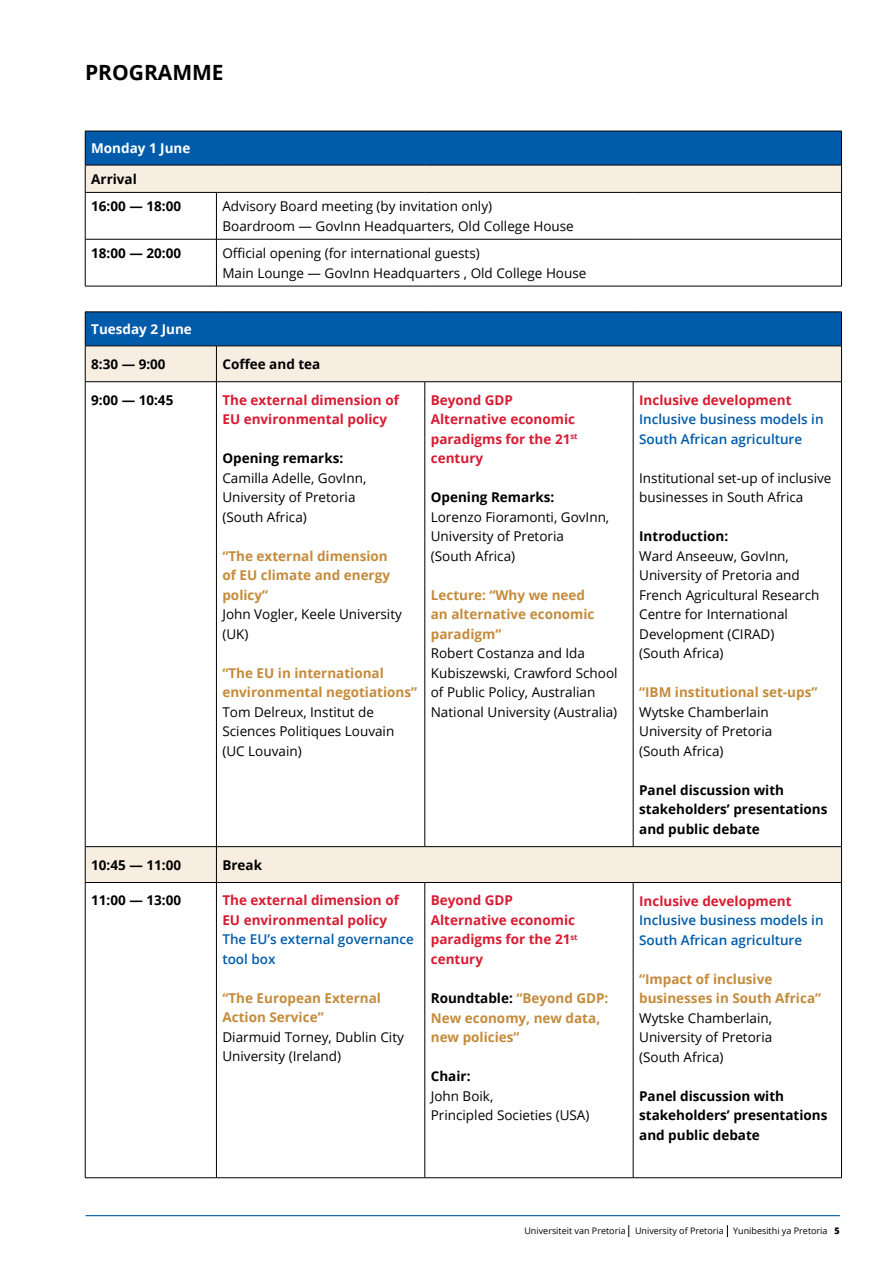
<style>
.page{position:relative;width:893px;height:1263px;background:#fff}
.page>*{position:absolute;margin:0;border:0;box-sizing:border-box;transform-origin:0 0}
.t1{font:700 21px "Open Sans";color:#000}
.t2{font:13.5px/19.5px "Open Sans";color:#000}
.t3{font:700 13.5px/19.5px "Open Sans";color:#c48b3b}
.t4{font:700 13.5px/19.5px "Open Sans";color:#000}
.t5{font:700 13.5px/19.5px "Open Sans";color:#d71c33}
.t6{font:600 13.5px/19.5px "Open Sans";color:#005baa}
.t7{font:700 13.5px "Open Sans";color:#fff}
.t8{font:9px "Open Sans";color:#000}
.s1{color:#000}
.s2{font-weight:800}
</style>
<div class="page">
<hr style="left:86px;top:1215px;width:754px;height:1px;background:#005baa">
<svg style="left:628px;top:1225px;width:1px;height:12px"></svg>
<svg style="left:727px;top:1225px;width:1px;height:12px"></svg>
<div style="left:86px;top:132px;width:755px;height:33px;background:#005baa"></div>
<svg style="left:85px;top:166px;width:756px;height:716px"></svg>
<hr style="left:85px;top:131px;width:131px;height:1px;background:#000">
<hr style="left:85px;top:131px;width:1px;height:34px;background:#000">
<hr style="left:216px;top:131px;width:209px;height:1px;background:#000">
<hr style="left:425px;top:131px;width:208px;height:1px;background:#000">
<hr style="left:633px;top:131px;width:209px;height:1px;background:#000">
<hr style="left:841px;top:131px;width:1px;height:34px;background:#000">
<hr style="left:85px;top:165px;width:131px;height:1px;background:#000">
<svg style="left:85px;top:165px;width:1px;height:27px"></svg>
<hr style="left:216px;top:165px;width:209px;height:1px;background:#000">
<hr style="left:425px;top:165px;width:208px;height:1px;background:#000">
<hr style="left:633px;top:165px;width:209px;height:1px;background:#000">
<svg style="left:841px;top:165px;width:1px;height:27px"></svg>
<hr style="left:85px;top:192px;width:131px;height:1px;background:#000">
<hr style="left:85px;top:193px;width:1px;height:46px;background:#000">
<hr style="left:216px;top:192px;width:209px;height:1px;background:#000">
<hr style="left:216px;top:193px;width:1px;height:46px;background:#000">
<hr style="left:425px;top:192px;width:208px;height:1px;background:#000">
<hr style="left:633px;top:192px;width:209px;height:1px;background:#000">
<hr style="left:841px;top:193px;width:1px;height:46px;background:#000">
<hr style="left:85px;top:239px;width:131px;height:1px;background:#000">
<hr style="left:85px;top:239px;width:1px;height:47px;background:#000">
<hr style="left:216px;top:239px;width:209px;height:1px;background:#000">
<hr style="left:216px;top:239px;width:1px;height:47px;background:#000">
<hr style="left:425px;top:239px;width:208px;height:1px;background:#000">
<hr style="left:633px;top:239px;width:209px;height:1px;background:#000">
<hr style="left:841px;top:239px;width:1px;height:47px;background:#000">
<hr style="left:85px;top:286px;width:131px;height:1px;background:#000">
<hr style="left:216px;top:286px;width:209px;height:1px;background:#000">
<hr style="left:425px;top:286px;width:208px;height:1px;background:#000">
<hr style="left:633px;top:286px;width:209px;height:1px;background:#000">
<hr style="left:85px;top:312px;width:131px;height:1px;background:#000">
<hr style="left:85px;top:312px;width:1px;height:34px;background:#000">
<hr style="left:216px;top:312px;width:209px;height:1px;background:#000">
<hr style="left:425px;top:312px;width:208px;height:1px;background:#000">
<hr style="left:633px;top:312px;width:209px;height:1px;background:#000">
<hr style="left:841px;top:312px;width:1px;height:34px;background:#000">
<hr style="left:85px;top:382px;width:1px;height:464px;background:#000">
<hr style="left:216px;top:382px;width:1px;height:464px;background:#000">
<hr style="left:425px;top:382px;width:1px;height:464px;background:#000">
<hr style="left:633px;top:382px;width:1px;height:464px;background:#000">
<hr style="left:841px;top:382px;width:1px;height:464px;background:#000">
<hr style="left:85px;top:883px;width:1px;height:294px;background:#000">
<hr style="left:216px;top:883px;width:1px;height:294px;background:#000">
<hr style="left:425px;top:883px;width:1px;height:294px;background:#000">
<hr style="left:633px;top:883px;width:1px;height:294px;background:#000">
<hr style="left:841px;top:883px;width:1px;height:294px;background:#000">
<hr style="left:85px;top:1177px;width:131px;height:1px;background:#000">
<hr style="left:216px;top:1177px;width:209px;height:1px;background:#000">
<hr style="left:425px;top:1177px;width:208px;height:1px;background:#000">
<hr style="left:633px;top:1177px;width:209px;height:1px;background:#000">
<hr style="left:85px;top:346px;width:131px;height:1px;background:#000">
<hr style="left:85px;top:346px;width:1px;height:36px;background:#000">
<hr style="left:85px;top:381px;width:131px;height:1px;background:#000">
<hr style="left:216px;top:346px;width:209px;height:1px;background:#000">
<hr style="left:216px;top:346px;width:1px;height:36px;background:#000">
<hr style="left:425px;top:346px;width:208px;height:1px;background:#000">
<hr style="left:633px;top:346px;width:209px;height:1px;background:#000">
<hr style="left:841px;top:346px;width:1px;height:36px;background:#000">
<hr style="left:216px;top:381px;width:209px;height:1px;background:#000">
<hr style="left:425px;top:381px;width:208px;height:1px;background:#000">
<hr style="left:633px;top:381px;width:209px;height:1px;background:#000">
<hr style="left:85px;top:846px;width:131px;height:1px;background:#000">
<hr style="left:85px;top:847px;width:1px;height:35px;background:#000">
<hr style="left:85px;top:882px;width:131px;height:1px;background:#000">
<hr style="left:216px;top:846px;width:209px;height:1px;background:#000">
<hr style="left:216px;top:847px;width:1px;height:35px;background:#000">
<hr style="left:425px;top:846px;width:208px;height:1px;background:#000">
<hr style="left:633px;top:846px;width:209px;height:1px;background:#000">
<hr style="left:841px;top:847px;width:1px;height:35px;background:#000">
<hr style="left:216px;top:882px;width:209px;height:1px;background:#000">
<hr style="left:425px;top:882px;width:208px;height:1px;background:#000">
<hr style="left:633px;top:882px;width:209px;height:1px;background:#000">
<h1 class="t1" style="left:85px;top:57px;width:140px">PROGRAMME</h1>
<p class="t7" style="left:91px;top:139px;width:101px">Monday 1 June</p>
<p class="t4" style="left:91px;top:165px;width:91px;line-height:27.3px">Arrival<br>16:00 — 18:00</p>
<p class="t2" style="left:222px;top:196px;width:353px">Advisory Board meeting (by invitation only)<br>Boardroom — GovInn Headquarters, Old College House</p>
<p class="t4" style="left:91px;top:243px;width:91px">18:00 — 20:00</p>
<p class="t2" style="left:222px;top:243px;width:365px">Official opening (for international guests)<br>Main Lounge — GovInn Headquarters , Old College House</p>
<p class="t7" style="left:91px;top:320px;width:102px">Tuesday 2 June</p>
<p class="t4" style="left:91px;top:354px;width:76px">8:30 — 9:00</p>
<p class="t4" style="left:222px;top:354px;width:99px">Coffee and tea</p>
<p class="t4" style="left:91px;top:390px;width:84px">9:00 — 10:45</p>
<p class="t5" style="left:222px;top:390px;width:178px">The external dimension of<br>EU environmental policy</p>
<p class="t4" style="left:222px;top:448px;width:122px">Opening remarks:</p>
<p class="t2" style="left:222px;top:468px;width:145px">Camilla Adelle, GovInn,<br>University of Pretoria (South Africa)</p>
<p class="t3" style="left:222px;top:546px;width:169px">“The external dimension of EU climate and energy policy”</p>
<p class="t2" style="left:222px;top:604px;width:181px">John Vogler, Keele University (UK)</p>
<p class="t3" style="left:222px;top:663px;width:196px">“The EU in international environmental negotiations”</p>
<p class="t2" style="left:222px;top:702px;width:173px">Tom Delreux, Institut de<br>Sciences Politiques Louvain (UC Louvain)</p>
<p class="t5" style="left:431px;top:390px;width:148px">Beyond GDP<br>Alternative economic paradigms for the 21<sup>st </sup>century</p>
<p class="t4" style="left:431px;top:487px;width:125px">Opening Remarks:</p>
<p class="t2" style="left:431px;top:507px;width:180px">Lorenzo Fioramonti, GovInn,<br>University of Pretoria<br>(South Africa)</p>
<p class="t3" style="left:431px;top:585px;width:165px">Lecture: “Why we need an alternative economic paradigm”</p>
<p class="t2" style="left:431px;top:643px;width:188px">Robert Costanza and Ida<br>Kubiszewski, Crawford School of Public Policy, Australian<br>National University (Australia)</p>
<p class="t4" style="left:91px;top:854px;width:91px">10:45 — 11:00</p>
<p class="t4" style="left:222px;top:854px;width:41px">Break</p>
<p class="t4" style="left:91px;top:890px;width:91px">11:00 — 13:00</p>
<p class="t5" style="left:222px;top:890px;width:178px">The external dimension of<br>EU environmental policy</p>
<p class="t6" style="left:222px;top:929px;width:193px">The EU’s external governance tool box</p>
<p class="t3" style="left:222px;top:988px;width:160px">“The European External<br>Action Service”</p>
<p class="t2" style="left:222px;top:1027px;width:183px">Diarmuid Torney, Dublin City<br>University (Ireland)</p>
<p class="t5" style="left:431px;top:890px;width:148px">Beyond GDP<br>Alternative economic paradigms for the 21<sup>st </sup>century</p>
<p class="t3" style="left:431px;top:988px;width:179px"><span class="s1">Roundtable:</span> “Beyond GDP:<br>New economy, new data, new policies”</p>
<p class="t4" style="left:431px;top:1066px;width:41px">Chair:</p>
<p class="t2" style="left:431px;top:1085px;width:160px">John Boik,<br>Principled Societies (USA)</p>
<p class="t5" style="left:639px;top:390px;width:154px">Inclusive development</p>
<p class="t6" style="left:639px;top:409px;width:186px">Inclusive business models in<br>South African agriculture</p>
<p class="t2" style="left:639px;top:468px;width:194px">Institutional set-up of inclusive businesses in South Africa</p>
<p class="t4" style="left:639px;top:526px;width:91px">Introduction:</p>
<p class="t2" style="left:639px;top:546px;width:182px">Ward Anseeuw, GovInn,<br>University of Pretoria and<br>French Agricultural Research<br>Centre for International<br>Development (CIRAD)<br>(South Africa)</p>
<p class="t3" style="left:639px;top:682px;width:180px">“IBM institutional set-ups”</p>
<p class="t2" style="left:639px;top:702px;width:135px">Wytske Chamberlain<br>University of Pretoria (South Africa)</p>
<p class="t4" style="left:639px;top:780px;width:190px">Panel discussion with stakeholders’ presentations and public debate</p>
<p class="t5" style="left:639px;top:890px;width:154px">Inclusive development</p>
<p class="t6" style="left:639px;top:910px;width:186px">Inclusive business models in<br>South African agriculture</p>
<p class="t3" style="left:639px;top:968px;width:183px">“Impact of inclusive businesses in South Africa”</p>
<p class="t2" style="left:639px;top:1007px;width:135px;text-align:justify">Wytske Chamberlain, University of Pretoria (South Africa)</p>
<p class="t4" style="left:639px;top:1085px;width:190px">Panel discussion with stakeholders’ presentations and public debate</p>
<p class="t8" style="left:524px;top:1224px;width:317px">Universiteit van Pretoria University of Pretoria Yunibesithi ya Pretoria <span class="s2">5</span></p>
</div>
